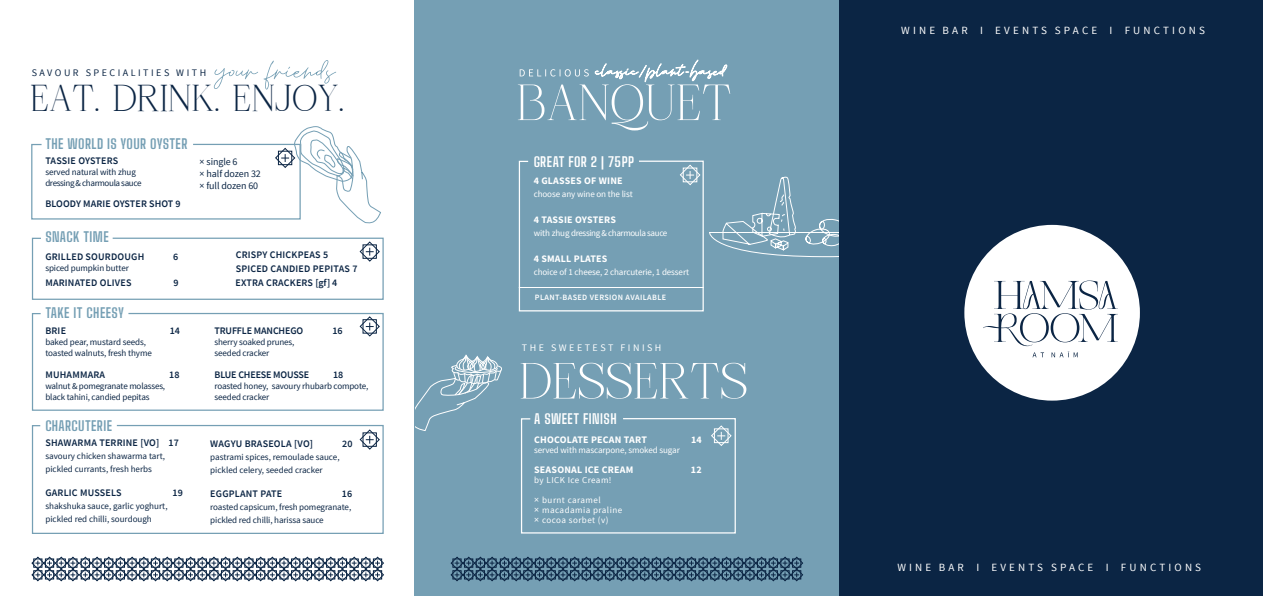
<style>
.page{position:relative;width:1263px;height:596px;background:#fff}
.page>*{position:absolute;margin:0;border:0;box-sizing:border-box;transform-origin:0 0}
.headline_01{font:58.7px "Aqala Display FREE";letter-spacing:.01em;color:#fff}
.headline_01-2{font:43px "Aqala Display FREE";letter-spacing:.01em;color:#0b2544}
.subline_02{font:700 13.5px "Big Shoulders Text";letter-spacing:.025em;color:#759fb4}
.subline_02-2{font:700 13.5px "Big Shoulders Text";letter-spacing:.03em;color:#fff}
.Absatzformat_4{font:11px "Source Sans Pro";letter-spacing:.29em;color:#fff}
.body_headline{font:600 10px "Source Sans Pro";letter-spacing:.02em;color:#0b2544}
.body01{font:700 10px "Source Sans Pro";letter-spacing:.02em;color:#fff}
.body01-2{font:600 10px "Source Sans Pro";letter-spacing:.02em;color:#0b2544}
.body01-3{font:10px "Source Sans Pro";letter-spacing:-.01em;color:#0b2544}
.subline_01{font:10px "Source Sans Pro";letter-spacing:.25em;color:#0b2544}
.subline_01-2{font:10px "Source Sans Pro";letter-spacing:.25em;color:#fff}
.body_headline-2{font:600 10px "Source Sans Pro";letter-spacing:-.015em;color:#0b2544}
.body01-4{font:600 10px "Source Sans Pro";letter-spacing:-.015em;color:#0b2544}
.body01-5{font:9px/13px "Source Sans Pro";letter-spacing:-.01em;color:#0b2544}
.body01-6{font:9px "Source Sans Pro";letter-spacing:-.01em;color:#fff}
.body_headline-3{font:9px/11px "Source Sans Pro";letter-spacing:-.015em;color:#0b2544}
.body01-7{font:9px "Source Sans Pro";letter-spacing:.05em;color:#fff}
.body01-8{font:9px "Source Sans Pro";letter-spacing:-.04em;color:#fff}
.body01-9{font:9px "Source Sans Pro";letter-spacing:-.04em;color:#0b2544}
.body01-10{font:600 8.1px "Source Sans Pro";letter-spacing:.05em;color:#fff}
.s1{font-size:10px}
</style>
<div class="page">
<div style="left:838px;top:0;width:425px;height:595px;background:#0b2544"></div>
<div style="left:415px;top:0;width:424px;height:595px;background:#759fb4"></div>
<svg style="left:31px;top:556px;width:353px;height:25px"></svg>
<svg style="left:450px;top:556px;width:353px;height:25px"></svg>
<svg style="left:415px;top:354px;width:87px;height:76px"></svg>
<svg style="left:31px;top:424px;width:353px;height:110px"></svg>
<svg style="left:359px;top:429px;width:21px;height:20px"></svg>
<svg style="left:31px;top:126px;width:350px;height:98px"></svg>
<svg style="left:31px;top:237px;width:353px;height:63px"></svg>
<svg style="left:214px;top:60px;width:122px;height:29px"></svg>
<svg style="left:31px;top:312px;width:353px;height:99px"></svg>
<svg style="left:359px;top:316px;width:21px;height:20px"></svg>
<svg style="left:520px;top:69px;width:69px;height:7px"></svg>
<svg style="left:595px;top:60px;width:132px;height:22px"></svg>
<svg style="left:518px;top:160px;width:320px;height:152px"></svg>
<svg style="left:521px;top:418px;width:215px;height:116px"></svg>
<svg style="left:964px;top:225px;width:176px;height:175px;fill:#fff"></svg>
<p class="subline_01" style="left:32px;top:67px;width:176px">SAVOUR SPECIALITIES WITH</p>
<p class="headline_01-2" style="left:30px;top:80px;width:315px">EAT. DRINK. ENJOY.</p>
<p class="subline_02" style="left:45px;top:134px;width:143px">THE WORLD IS YOUR OYSTER</p>
<p class="body_headline" style="left:45px;top:154px;width:74px">TASSIE OYSTERS</p>
<p class="body01-5" style="left:45px;top:166px;width:92px">served natural with zhug</p>
<p class="body01-9" style="left:45px;top:177px;width:98px">dressing &amp; charmoula sauce</p>
<p class="body_headline" style="left:45px;top:197px;width:137px">BLOODY MARIE OYSTER SHOT 9</p>
<p class="subline_02" style="left:45px;top:227px;width:65px">SNACK TIME</p>
<p class="body_headline" style="left:45px;top:249px;width:101px">GRILLED SOURDOUGH</p>
<p class="body_headline" style="left:173px;top:249px;width:7px">6</p>
<p class="body01-5" style="left:45px;top:261px;width:85px">spiced pumpkin butter</p>
<p class="body_headline" style="left:45px;top:275px;width:88px">MARINATED OLIVES</p>
<p class="body_headline" style="left:173px;top:275px;width:7px">9</p>
<p class="subline_02" style="left:45px;top:303px;width:80px">TAKE IT CHEESY</p>
<p class="body_headline" style="left:45px;top:323px;width:22px">BRIE</p>
<p class="body_headline" style="left:170px;top:323px;width:12px">14</p>
<p class="body01-5" style="left:45px;top:335px;width:102px">baked pear, mustard seeds,</p>
<p class="body01-5" style="left:45px;top:346px;width:108px">toasted walnuts, fresh thyme</p>
<p class="body_headline" style="left:45px;top:367px;width:61px">MUHAMMARA</p>
<p class="body_headline" style="left:169px;top:367px;width:12px">18</p>
<p class="body01-5" style="left:45px;top:380px;width:121px;line-height:11px">walnut &amp; pomegranate molasses, black tahini, candied pepitas</p>
<p class="subline_02" style="left:45px;top:416px;width:68px">CHARCUTERIE</p>
<p class="body01-2" style="left:45px;top:436px;width:135px">SHAWARMA TERRINE [VO] 17</p>
<p class="body01-5" style="left:45px;top:450px;width:121px">savoury chicken shawarma tart,</p>
<p class="body01-5" style="left:45px;top:463px;width:108px">pickled currants, fresh herbs</p>
<p class="body01-2" style="left:45px;top:486px;width:78px">GARLIC MUSSELS</p>
<p class="body01-2" style="left:172px;top:486px;width:12px">19</p>
<p class="body01-5" style="left:45px;top:500px;width:124px">shakshuka sauce, garlic yoghurt, pickled red chilli, sourdough</p>
<p class="body01-3" style="left:200px;top:155px;width:39px">× single 6</p>
<p class="body01-3" style="left:200px;top:167px;width:63px">× half dozen 32</p>
<p class="body01-3" style="left:200px;top:179px;width:60px">× full dozen 60</p>
<p class="body_headline" style="left:236px;top:248px;width:94px">CRISPY CHICKPEAS 5</p>
<p class="body_headline" style="left:236px;top:261px;width:123px">SPICED CANDIED PEPITAS 7</p>
<p class="body_headline" style="left:236px;top:276px;width:103px">EXTRA CRACKERS [gf] 4</p>
<p class="body01-4" style="left:215px;top:323px;width:90px">TRUFFLE MANCHEGO</p>
<p class="body01-2" style="left:333px;top:323px;width:12px">16</p>
<p class="body_headline-3" style="left:215px;top:336px;width:81px">sherry soaked prunes,</p>
<p class="body_headline-3" style="left:215px;top:347px;width:56px">seeded cracker</p>
<p class="body_headline-2" style="left:215px;top:367px;width:96px">BLUE CHEESE MOUSSE</p>
<p class="body_headline" style="left:333px;top:367px;width:12px">18</p>
<p class="body_headline-3" style="left:215px;top:380px;width:155px">roasted honey, savoury rhubarb compote, seeded cracker</p>
<p class="body01-2" style="left:210px;top:436px;width:104px">WAGYU BRASEOLA [VO]</p>
<p class="body01-2" style="left:342px;top:436px;width:12px">20</p>
<p class="body01-5" style="left:210px;top:450px;width:131px">pastrami spices, remoulade sauce, pickled celery, seeded cracker</p>
<p class="body01-2" style="left:210px;top:486px;width:73px">EGGPLANT PATE</p>
<p class="body01-2" style="left:342px;top:486px;width:12px">16</p>
<p class="body01-5" style="left:210px;top:500px;width:142px">roasted capsicum, fresh pomegranate,</p>
<p class="body01-5" style="left:210px;top:513px;width:115px">pickled red chilli, harissa sauce</p>
<p class="headline_01" style="left:517px;top:78px;width:216px">BANQUET</p>
<p class="subline_02-2" style="left:534px;top:152px;width:102px">GREAT FOR 2 | 75PP</p>
<p class="body01" style="left:534px;top:174px;width:91px">4 GLASSES OF WINE</p>
<p class="body01-6" style="left:534px;top:188px;width:101px">choose any wine on the list</p>
<p class="body01" style="left:534px;top:213px;width:84px">4 TASSIE OYSTERS</p>
<p class="body01-8" style="left:534px;top:227px;width:135px">with zhug dressing &amp; charmoula sauce</p>
<p class="body01" style="left:534px;top:252px;width:75px">4 SMALL PLATES</p>
<p class="body01-6" style="left:534px;top:266px;width:157px">choice of 1 cheese, 2 charcuterie, 1 dessert</p>
<p class="body01-10" style="left:535px;top:291px;width:133px">PLANT-BASED VERSION AVAILABLE</p>
<p class="subline_01-2" style="left:522px;top:341px;width:141px">THE SWEETEST FINISH</p>
<p class="headline_01" style="left:519px;top:356px;width:230px">DESSERTS</p>
<p class="subline_02-2" style="left:534px;top:409px;width:84px">A SWEET FINISH</p>
<p class="body01" style="left:534px;top:433px;width:114px">CHOCOLATE PECAN TART</p>
<p class="body01" style="left:691px;top:433px;width:12px">14</p>
<p class="body01-6" style="left:534px;top:444px;width:147px">served with mascarpone, smoked sugar</p>
<p class="body01" style="left:534px;top:463px;width:101px">SEASONAL ICE CREAM</p>
<p class="body01" style="left:691px;top:463px;width:12px">12</p>
<p class="body01-7" style="left:534px;top:474px;width:79px">by LICK Ice Cream!</p>
<p class="body01-7" style="left:534px;top:494px;width:68px"><span class="s1">×</span> burnt caramel</p>
<p class="body01-7" style="left:534px;top:504px;width:89px"><span class="s1">×</span> macadamia praline</p>
<p class="body01-7" style="left:534px;top:514px;width:76px"><span class="s1">×</span> cocoa sorbet (v)</p>
<p class="Absatzformat_4" style="left:901px;top:23px;width:305px">WINE BAR I EVENTS SPACE I FUNCTIONS</p>
<p class="Absatzformat_4" style="left:897px;top:559px;width:305px">WINE BAR I EVENTS SPACE I FUNCTIONS</p>
</div>
